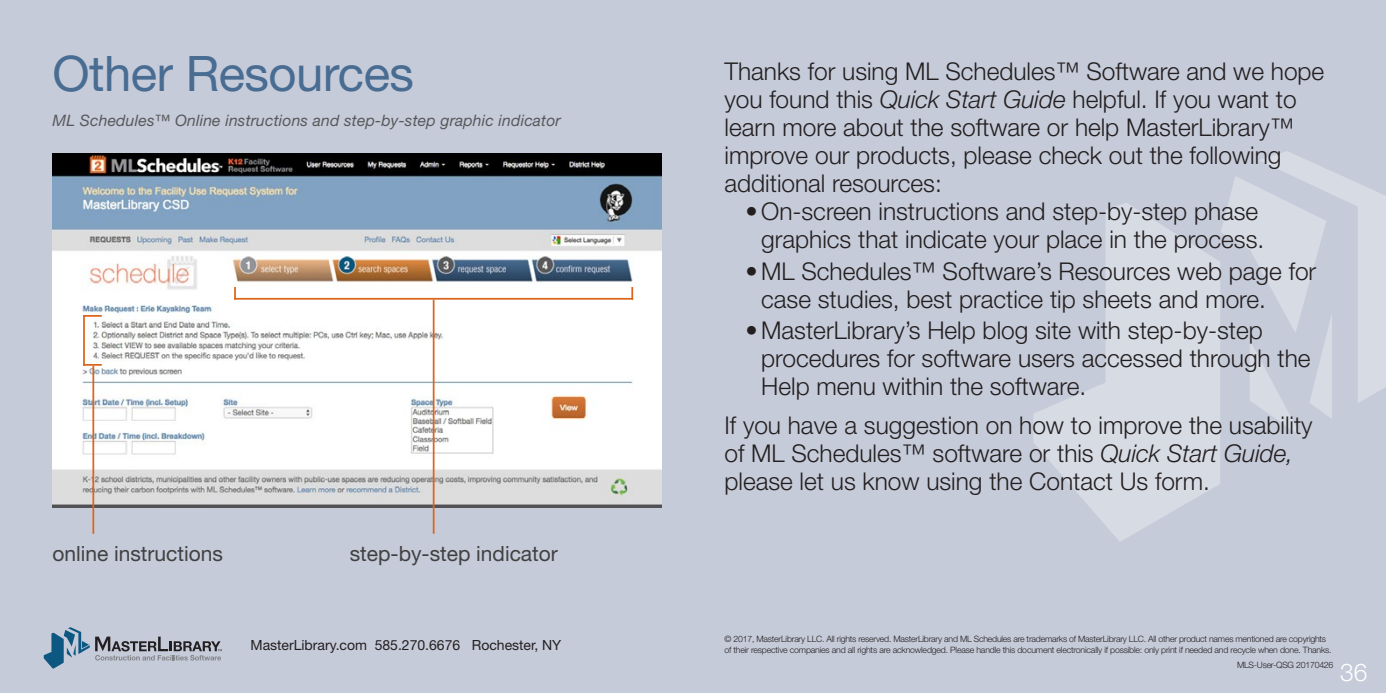
<style>
.page{position:relative;width:1386px;height:693px;background:#c6cbd9}
.page>*{position:absolute;margin:0;border:0;box-sizing:border-box;transform-origin:0 0}
.title-main{font:49px "Helvetica Neue";letter-spacing:-.01em;color:#486c92}
.body-0indent{font:300 24.5px/28px "Helvetica Neue";color:#231f20}
.t1{font:300 24.5px "Helvetica Neue";color:#fff}
.callout{font:21px "Helvetica Neue";color:#414042}
.caption-left{font:italic 15.75px "Helvetica Neue";letter-spacing:.01em;color:#58595b}
.t2{font:14px "Helvetica Neue";color:#231f20}
.t3{font:300 8.75px/10.5px "Helvetica Neue";letter-spacing:-.025em;color:#231f20}
.s1{font-style:italic}
</style>
<div class="page">
<svg style="left:1033px;top:203px;width:187px;height:338px;fill:#d7dbe4"></svg>
<svg style="left:1221px;top:151px;width:165px;height:285px"></svg>
<svg style="left:44px;top:627px;width:178px;height:41px"></svg>
<img style="left:52px;top:154px;width:610px;height:354px">
<hr style="left:433px;top:300px;width:2px;height:234px;background:#dc651e">
<hr style="left:92px;top:366px;width:2px;height:168px;background:#dc651e">
<hr style="left:83px;top:315px;width:2px;height:51px;background:#dc651e">
<svg style="left:85px;top:315px;width:17px;height:2px"></svg>
<svg style="left:83px;top:364px;width:19px;height:2px"></svg>
<hr style="left:234px;top:298px;width:399px;height:2px;background:#dc651e">
<svg style="left:234px;top:287px;width:2px;height:13px"></svg>
<svg style="left:631px;top:287px;width:2px;height:13px"></svg>
<p class="title-main" style="left:52px;top:44px;width:363px">Other Resources</p>
<p class="body-0indent" style="left:724px;top:57px;width:601px">Thanks for using ML Schedules™ Software and we hope you found this <span class="s1">Quick Start Guide</span> helpful. If you want to learn more about the software or help MasterLibrary™ improve our products, please check out the following additional resources:</p>
<p class="body-0indent" style="left:746px;top:197px;width:520px;text-align:right">• On-screen instructions and step-by-step phase graphics that indicate your place in the process.</p>
<p class="body-0indent" style="left:761px;top:256px;width:557px;text-indent:-16px">• ML Schedules™ Software’s Resources web page for case studies, best practice tip sheets and more.</p>
<p class="body-0indent" style="left:761px;top:316px;width:551px;text-indent:-16px">• MasterLibrary’s Help blog site with step-by-step procedures for software users accessed through the<br>Help menu within the software.</p>
<p class="body-0indent" style="left:724px;top:410px;width:590px">If you have a suggestion on how to improve the usability of ML Schedules™ software or this <span class="s1">Quick Start Guide, </span>please let us know using the Contact Us form.</p>
<p class="caption-left" style="left:52px;top:111px;width:510px">ML Schedules™ Online instructions and step-by-step graphic indicator</p>
<p class="callout" style="left:52px;top:541px;width:172px">online instructions</p>
<p class="callout" style="left:350px;top:541px;width:210px">step-by-step indicator</p>
<p class="t2" style="left:251px;top:637px;width:312px">MasterLibrary.com 585.270.6676 Rochester, NY</p>
<p class="t3" style="left:724px;top:634px;width:609px">© 2017, MasterLibrary LLC. All rights reserved. MasterLibrary and ML Schedules are trademarks of MasterLibrary LLC. All other product names mentioned are copyrights of their respective companies and all rights are acknowledged. Please handle this document electronically if possible: only print if needed and recycle when done. Thanks.</p>
<p class="t3" style="left:1237px;top:660px;width:98px">MLS-User-QSG 20170426</p>
<p class="t1" style="left:1340px;top:657px;width:29px">36</p>
</div>
